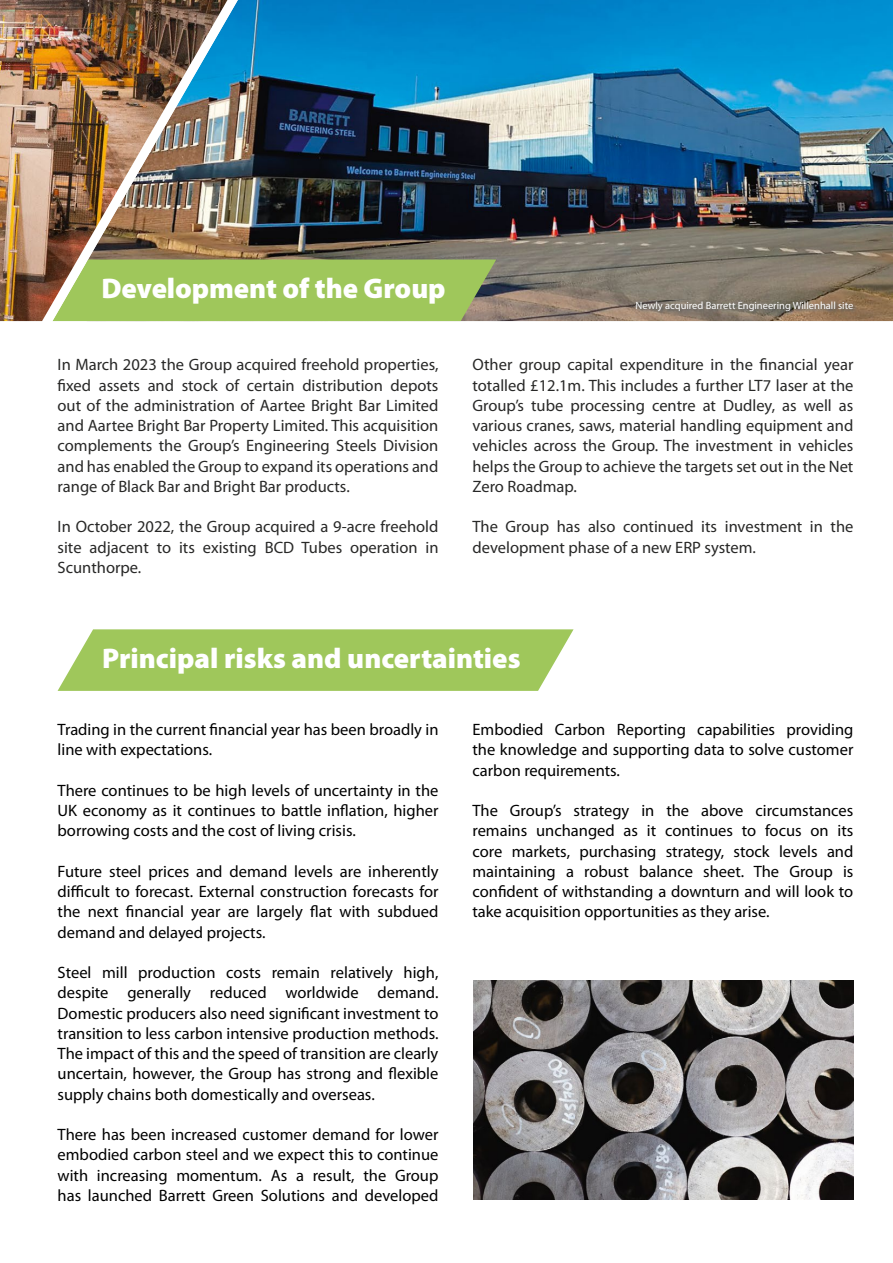
<style>
.page{position:relative;width:893px;height:1263px;background:#fff}
.page>*{position:absolute;margin:0;border:0;box-sizing:border-box;transform-origin:0 0}
.t1{font:900 28.5px "Myriad Pro";color:#fff}
.t2{font:16.5px/20.2px "Myriad Pro";color:#000;text-align:justify}
.t3{font:16.5px/20.2px "Myriad Pro";color:#282827;text-align:justify}
.t4{font:10.5px "Myriad Pro";color:#fff}
</style>
<div class="page">
<img style="left:0;top:0;width:25px;height:321px">
<img style="left:251px;top:0;width:610px;height:321px">
<svg style="left:251px;top:259px;width:245px;height:62px;background:#9cc05c"></svg>
<img style="left:25px;top:0;width:226px;height:322px">
<img style="left:635px;top:301px;width:222px;height:14px">
<svg style="left:58px;top:629px;width:516px;height:62px;background:#a6cb67"></svg>
<img style="left:473px;top:980px;width:380px;height:219px">
<img style="left:861px;top:0;width:32px;height:322px">
<h1 class="t1" style="left:101px;top:272px;width:346px">Development of the Group</h1>
<p class="t3" style="left:58px;top:355px;width:382px">In March 2023 the Group acquired freehold properties, fixed assets and stock of certain distribution depots out of the administration of Aartee Bright Bar Limited and Aartee Bright Bar Property Limited. This acquisition complements the Group’s Engineering Steels Division and has enabled the Group to expand its operations and range of Black Bar and Bright Bar products.</p>
<p class="t3" style="left:58px;top:517px;width:382px">In October 2022, the Group acquired a 9-acre freehold site adjacent to its existing BCD Tubes operation in Scunthorpe.</p>
<p class="t4" style="left:636px;top:300px;width:219px">Newly acquired Barrett Engineering Willenhall site</p>
<p class="t3" style="left:472px;top:355px;width:382px">Other group capital expenditure in the financial year totalled £12.1m. This includes a further LT7 laser at the Group’s tube processing centre at Dudley, as well as various cranes, saws, material handling equipment and vehicles across the Group. The investment in vehicles helps the Group to achieve the targets set out in the Net Zero Roadmap.</p>
<p class="t3" style="left:472px;top:517px;width:382px">The Group has also continued its investment in the development phase of a new ERP system.</p>
<h1 class="t1" style="left:102px;top:642px;width:420px">Principal risks and uncertainties</h1>
<p class="t2" style="left:58px;top:720px;width:382px">Trading in the current financial year has been broadly in line with expectations.</p>
<p class="t2" style="left:58px;top:781px;width:382px">There continues to be high levels of uncertainty in the UK economy as it continues to battle inflation, higher borrowing costs and the cost of living crisis.</p>
<p class="t2" style="left:58px;top:862px;width:382px">Future steel prices and demand levels are inherently difficult to forecast. External construction forecasts for the next financial year are largely flat with subdued demand and delayed projects.</p>
<p class="t2" style="left:58px;top:963px;width:382px">Steel mill production costs remain relatively high, despite generally reduced worldwide demand.<br>Domestic producers also need significant investment to transition to less carbon intensive production methods.<br>The impact of this and the speed of transition are clearly uncertain, however, the Group has strong and flexible supply chains both domestically and overseas.</p>
<p class="t2" style="left:58px;top:1125px;width:382px">There has been increased customer demand for lower embodied carbon steel and we expect this to continue with increasing momentum. As a result, the Group has launched Barrett Green Solutions and developed</p>
<p class="t2" style="left:472px;top:720px;width:382px">Embodied Carbon Reporting capabilities providing the knowledge and supporting data to solve customer carbon requirements.</p>
<p class="t2" style="left:472px;top:801px;width:382px">The Group’s strategy in the above circumstances remains unchanged as it continues to focus on its core markets, purchasing strategy, stock levels and maintaining a robust balance sheet. The Group is confident of withstanding a downturn and will look to take acquisition opportunities as they arise.</p>
</div>
